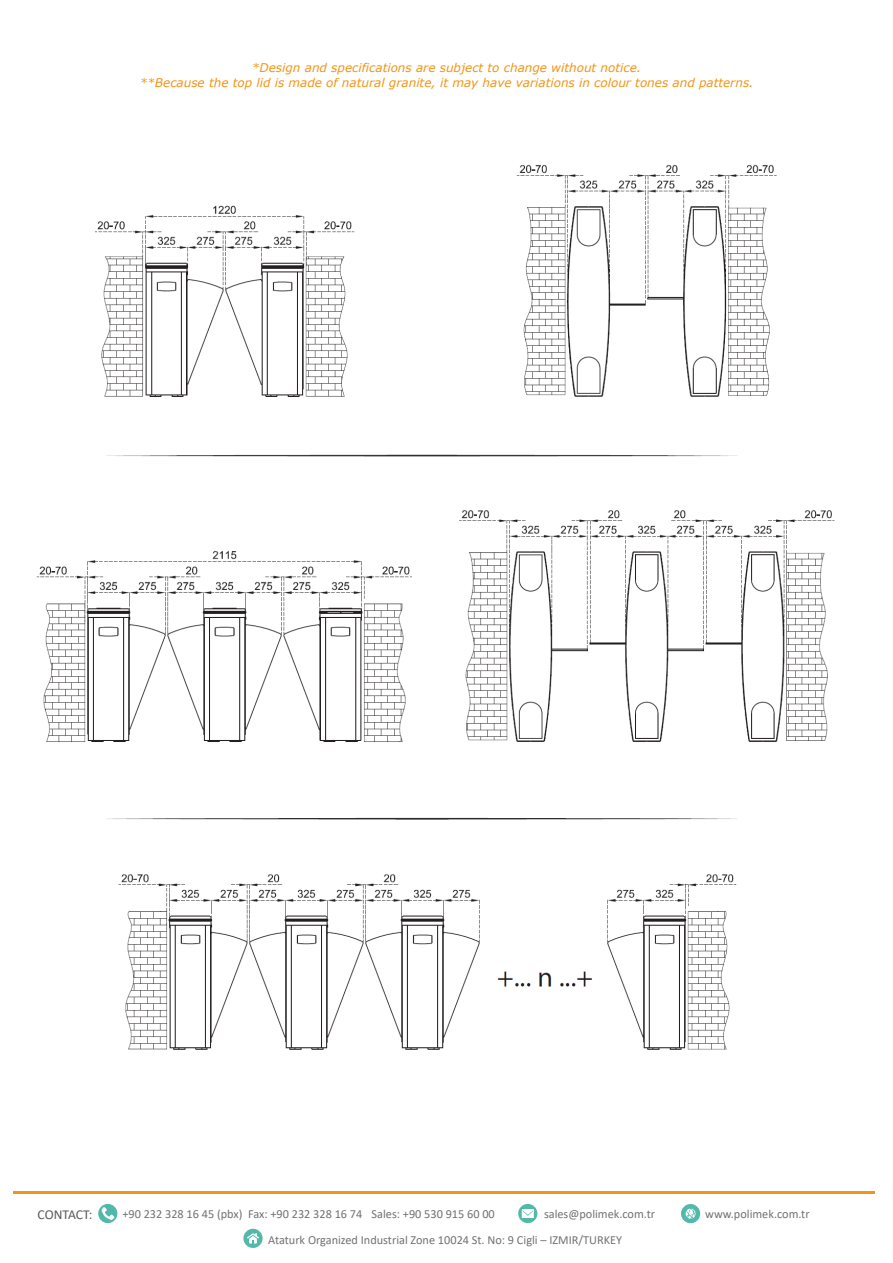
<style>
.page{position:relative;width:893px;height:1263px;background:#fff}
.page>*{position:absolute;margin:0;border:0;box-sizing:border-box;transform-origin:0 0}
.t1{font:13.65px "Calibri";letter-spacing:-.005em;color:#59595c}
.t2{font:12.3px "Calibri";color:#727272}
.t3{font:italic 12px/14.5px "Verdana";color:#f39413;text-align:center}
</style>
<div class="page">
<img style="left:36px;top:164px;width:799px;height:886px">
<div style="left:518px;top:1204px;width:19px;height:19px;background:#52b9aa;border-radius:50%"></div>
<svg style="left:522px;top:1209px;width:12px;height:9px"></svg>
<div style="left:681px;top:1204px;width:19px;height:19px;background:#52b9aa;border-radius:50%"></div>
<svg style="left:686px;top:1208px;width:10px;height:11px"></svg>
<div style="left:98px;top:1204px;width:19px;height:19px;background:#52b9aa;border-radius:50%"></div>
<svg style="left:102px;top:1207px;width:12px;height:13px"></svg>
<hr style="left:14px;top:1191px;width:861px;height:3px;background:#f39413">
<svg style="left:243px;top:1229px;width:20px;height:19px"></svg>
<svg style="left:247px;top:1233px;width:12px;height:10px"></svg>
<p class="t3" style="left:140px;top:61px;width:615px">*Design and specifications are subject to change without notice.<br>**Because the top lid is made of natural granite, it may have variations in colour tones and patterns.</p>
<p class="t2" style="left:122px;top:1205px;width:242px">+90 232 328 16 45 (pbx) Fax: +90 232 328 16 74</p>
<p class="t2" style="left:544px;top:1205px;width:113px">sales@polimek.com.tr</p>
<p class="t2" style="left:705px;top:1205px;width:106px">www.polimek.com.tr</p>
<p class="t2" style="left:268px;top:1231px;width:355px">Ataturk Organized Industrial Zone 10024 St. No: 9 Cigli – IZMIR/TURKEY</p>
<p class="t1" style="left:38px;top:1205px;width:56px">CONTACT:</p>
<p class="t2" style="left:372px;top:1206px;width:125px">Sales: +90 530 915 60 00</p>
</div>
